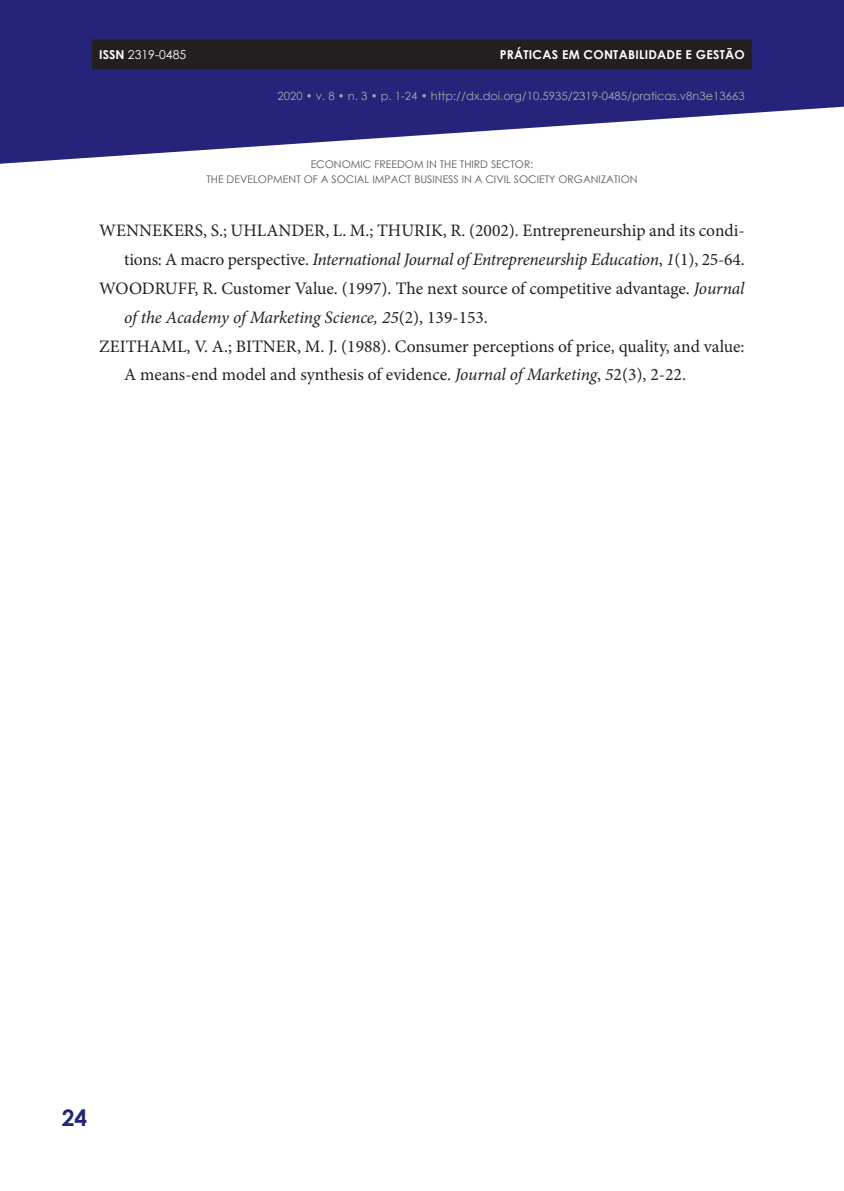
<style>
.page{position:relative;width:844px;height:1191px;background:#fff}
.page>*{position:absolute;margin:0;border:0;box-sizing:border-box;transform-origin:0 0}
.t1{font:700 22.75px "Century Gothic";color:#26237b}
.t2{font:17.5px "Minion Pro";color:#231f20}
.t3{font:italic 17.5px "Minion Pro";letter-spacing:-.015em;color:#231f20}
.t4{font:700 12.25px "Century Gothic";letter-spacing:.02em;color:#fff}
.t5{font:12.25px "Century Gothic";color:#fff}
.t6{font:11.38px "Century Gothic";color:#a8a9ad}
.t7{font:10.5px/15.8px "Century Gothic";color:#57585a;text-align:center}
.s1{font-weight:700}
.s2{font-style:normal}
.s3{font-style:italic}
</style>
<div class="page">
<svg style="left:0;top:0;width:843px;height:164px;fill:#26237b"></svg>
<div style="left:92px;top:39px;width:660px;height:30px;background:#231f20"></div>
<p class="t5" style="left:99px;top:46px;width:88px"><span class="s1">ISSN</span> 2319-0485</p>
<p class="t4" style="left:499px;top:45px;width:246px">PRÁTICAS EM CONTABILIDADE E GESTÃO</p>
<p class="t6" style="left:277px;top:88px;width:468px">2020 • v. 8 • n. 3 • p. 1-24 • http://dx.doi.org/10.5935/2319-0485/praticas.v8n3e13663</p>
<p class="t7" style="left:206px;top:156px;width:432px">ECONOMIC FREEDOM IN THE THIRD SECTOR:<br>THE DEVELOPMENT OF A SOCIAL IMPACT BUSINESS IN A CIVIL SOCIETY ORGANIZATION</p>
<p class="t2" style="left:99px;top:219px;width:646px">WENNEKERS, S.; UHLANDER, L. M.; THURIK, R. (2002). Entrepreneurship and its condi-</p>
<p class="t3" style="left:124px;top:247px;width:622px"><span class="s2">tions: A macro perspective.</span> International Journal of Entrepreneurship Education<span class="s2">,</span> 1<span class="s2">(1), 25-64.</span></p>
<p class="t2" style="left:99px;top:276px;width:646px">WOODRUFF, R. Customer Value. (1997). The next source of competitive advantage. <span class="s3">Journal</span></p>
<p class="t3" style="left:124px;top:305px;width:365px">of the Academy of Marketing Science, 25<span class="s2">(2), 139-153.</span></p>
<p class="t2" style="left:99px;top:334px;width:646px">ZEITHAML, V. A.; BITNER, M. J. (1988). Consumer perceptions of price, quality, and value:</p>
<p class="t2" style="left:124px;top:363px;width:563px">A means-end model and synthesis of evidence. <span class="s3">Journal of Marketing</span>, <span class="s3">5</span>2(3), 2-22.</p>
<h1 class="t1" style="left:62px;top:1100px;width:27px">24</h1>
</div>
